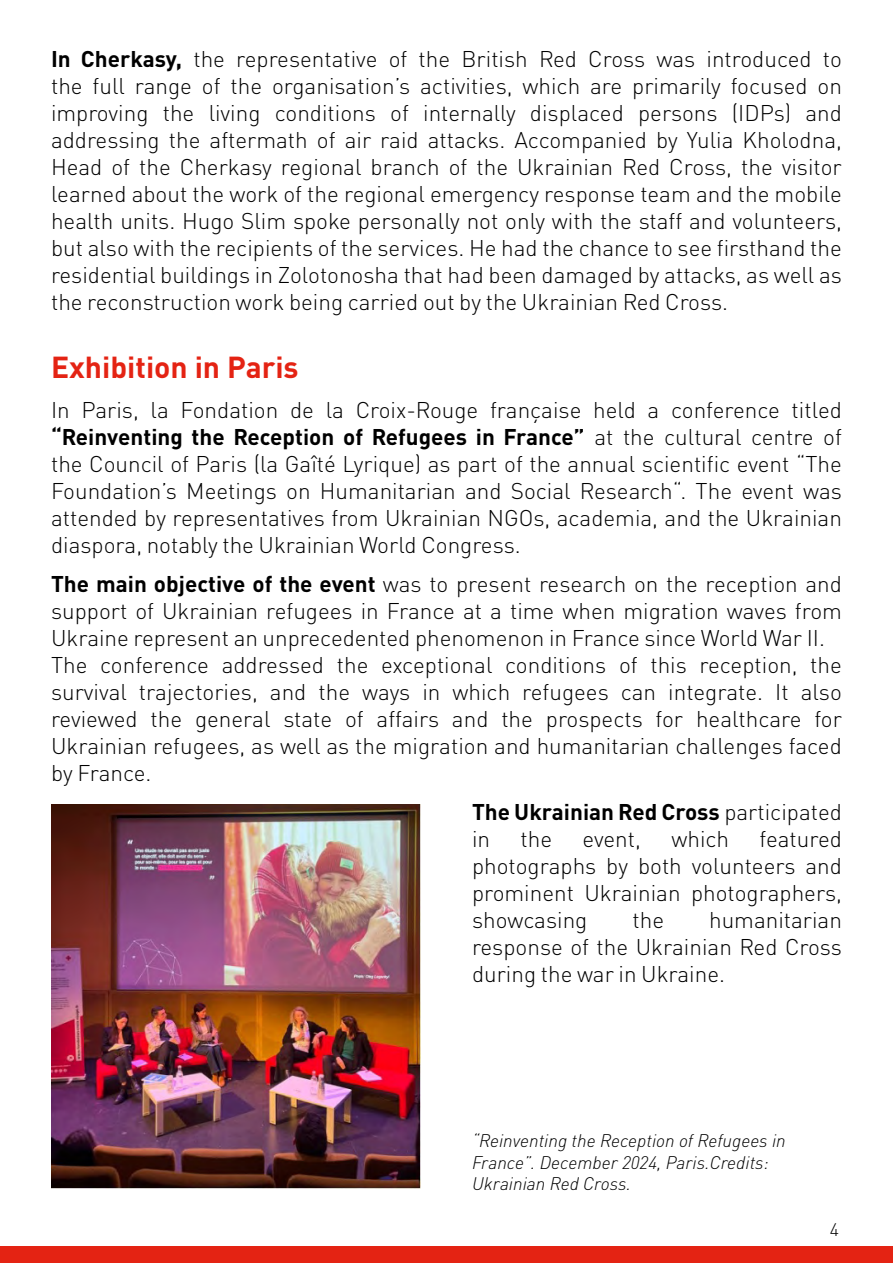
<style>
.page{position:relative;width:893px;height:1263px;background:#fff}
.page>*{position:absolute;margin:0;border:0;box-sizing:border-box;transform-origin:0 0}
.t1{font:700 30px "DIN Pro";color:#e42313}
.t2{font:300 22.5px/27px "DIN Pro";color:#000;text-align:justify}
.t3{font:700 22.5px/27px "DIN Pro";color:#000}
.t4{font:italic 300 18px/21.6px "DIN Pro";color:#000}
.t5{font:300 18px "DIN Pro";color:#000}
.s1{font-weight:700}
.s2{font-weight:300}
</style>
<div class="page">
<div style="left:0;top:1247px;width:893px;height:16px;background:#e42313"></div>
<img style="left:51px;top:804px;width:370px;height:385px">
<p class="t2" style="left:51px;top:43px;width:792px"><span class="s1">In Cherkasy,</span> the representative of the British Red Cross was introduced to the full range of the organisation’s activities, which are primarily focused on improving the living conditions of internally displaced persons (IDPs) and addressing the aftermath of air raid attacks. Accompanied by Yulia Kholodna, Head of the Cherkasy regional branch of the Ukrainian Red Cross, the visitor learned about the work of the regional emergency response team and the mobile health units. Hugo Slim spoke personally not only with the staff and volunteers, but also with the recipients of the services. He had the chance to see firsthand the residential buildings in Zolotonosha that had been damaged by attacks, as well as the reconstruction work being carried out by the Ukrainian Red Cross.</p>
<h1 class="t1" style="left:51px;top:342px;width:249px">Exhibition in Paris</h1>
<p class="t2" style="left:51px;top:394px;width:792px">In Paris, la Fondation de la Croix-Rouge française held a conference titled <span class="s1">“Reinventing the Reception of Refugees in France”</span> at the cultural centre of the Council of Paris (la Gaîté Lyrique) as part of the annual scientific event “The Foundation’s Meetings on Humanitarian and Social Research“. The event was attended by representatives from Ukrainian NGOs, academia, and the Ukrainian diaspora, notably the Ukrainian World Congress.</p>
<p class="t2" style="left:51px;top:568px;width:792px;text-align:left"><span class="s1">The main objective of the event</span> was to present research on the reception and support of Ukrainian refugees in France at a time when migration waves from Ukraine represent an unprecedented phenomenon in France since World War II.<br>The conference addressed the exceptional conditions of this reception, the survival trajectories, and the ways in which refugees can integrate. It also reviewed the general state of affairs and the prospects for healthcare for Ukrainian refugees, as well as the migration and humanitarian challenges faced by France.</p>
<p class="t3" style="left:472px;top:796px;width:371px">The Ukrainian Red Cross <span class="s2">participated in</span></p>
<p class="t2" style="left:472px;top:824px;width:371px;text-indent:288px">featured photographs by both volunteers and prominent Ukrainian photographers, showcasing</p>
<p class="t2" style="left:520px;top:824px;width:33px">the</p>
<p class="t2" style="left:582px;top:824px;width:60px">event,</p>
<p class="t2" style="left:671px;top:824px;width:59px">which</p>
<p class="t2" style="left:472px;top:905px;width:371px;text-indent:237px">humanitarian response of the Ukrainian Red Cross during the war in Ukraine.</p>
<p class="t2" style="left:632px;top:905px;width:33px">the</p>
<p class="t4" style="left:472px;top:1128px;width:315px">“Reinventing the Reception of Refugees in<br>France”. December 2024, Paris.Credits:<br>Ukrainian Red Cross.</p>
<p class="t5" style="left:830px;top:1215px;width:11px">4</p>
</div>
